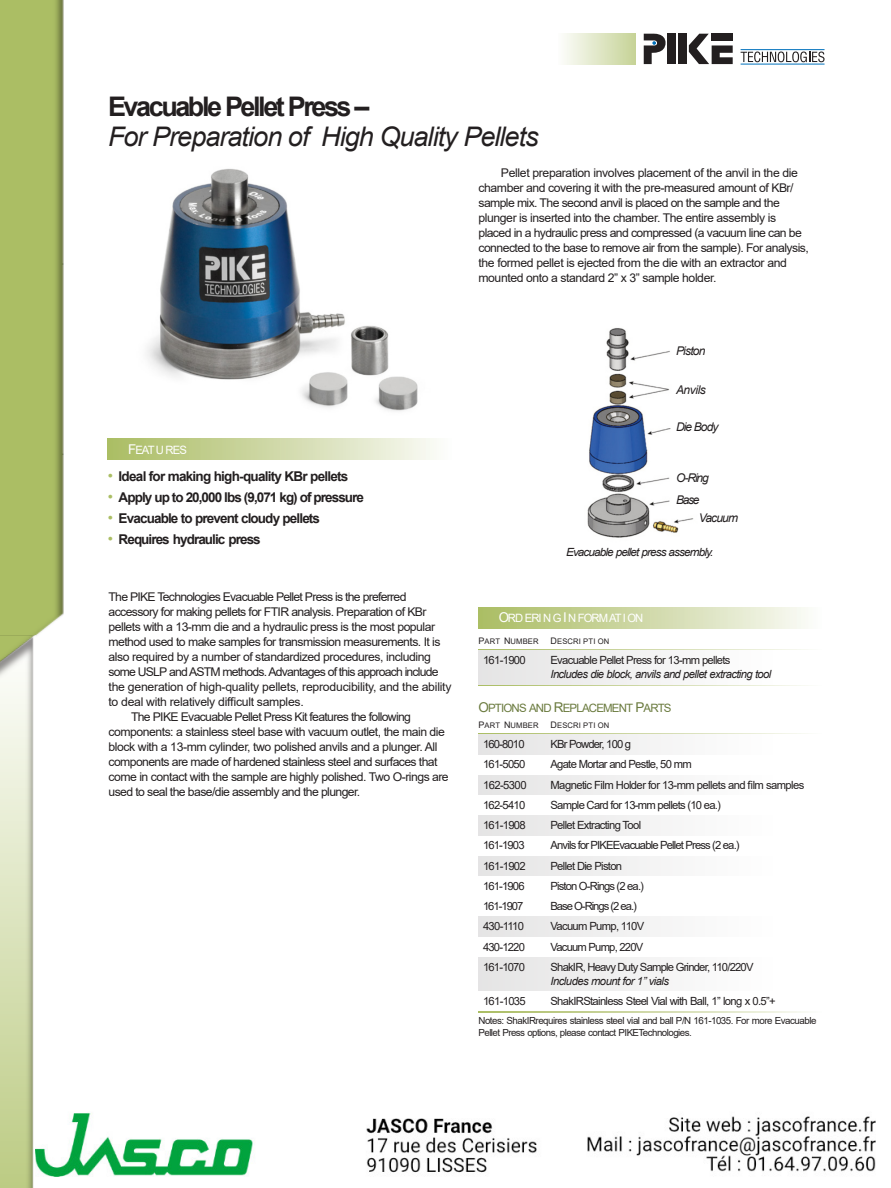
<style>
.page{position:relative;width:891px;height:1188px;background:#fff}
.page>*{position:absolute;margin:0;border:0;box-sizing:border-box;transform-origin:0 0}
.t1{font:italic 27px "Arial";letter-spacing:-.035em;color:#231f20}
.t2{font:700 27px "Arial";letter-spacing:-.09em;color:#231f20}
.t3{font:700 13.5px "Arial";letter-spacing:-.065em;color:#231f20}
.t4{font:12px/15px "Arial";letter-spacing:-.04em;color:#231f20}
.t5{font:12px "Arial";letter-spacing:-.02em;color:#231f20}
.t6{font:12px "Arial";letter-spacing:-.065em;color:#231f20}
.t7{font:12px "Arial";letter-spacing:-.06em;color:#231f20}
.t8{font:italic 12px "Arial";letter-spacing:-.07em;color:#231f20}
.t9{font:italic 12px/22.5px "Arial";letter-spacing:-.095em;color:#231f20}
.t10{font:11.55px "Arial";letter-spacing:-.08em;color:#fff}
.t11{font:11.55px "Arial";letter-spacing:-.07em;color:#6b7b3f}
.t12{font:11.25px "Arial";letter-spacing:-.065em;color:#231f20}
.t13{font:italic 11.25px "Arial";letter-spacing:-.055em;color:#231f20}
.t14{font:italic 11.25px "Arial";letter-spacing:-.075em;color:#231f20;scale:1.04 1}
.t15{font:11.25px "Arial";letter-spacing:-.09em;color:#231f20}
.t16{font:9.75px/12px "Arial";letter-spacing:-.05em;color:#231f20}
.t17{font:7.65px "Arial";letter-spacing:.015em;color:#231f20}
.s1{font-size:13.5px}
.s2{font-weight:400;font-style:italic;font-size:15px;color:#abbe64}
.s3{font-size:9px}
</style>
<div class="page">
<div style="left:668px;top:34px;width:8px;height:30px;background:#231f20"></div>
<div style="left:678px;top:34px;width:9px;height:30px;background:#231f20"></div>
<svg style="left:689px;top:34px;width:44px;height:30px"></svg>
<svg style="left:644px;top:33px;width:22px;height:31px"></svg>
<hr style="left:741px;top:64px;width:84px;height:1px;background:#0071bc">
<svg style="left:741px;top:52px;width:84px;height:10px"></svg>
<hr style="left:741px;top:49px;width:84px;height:1px;background:#0071bc">
<img style="left:0;top:0;width:63px;height:636px">
<img style="left:0;top:636px;width:36px;height:552px">
<img style="left:107px;top:169px;width:329px;height:282px">
<div style="left:108px;top:439px;width:343px;height:21px;background:linear-gradient(to right,#a9bb61,#fbfbf8)"></div>
<div style="left:478px;top:607px;width:344px;height:21px;background:linear-gradient(to right,#a9bb61,#fbfbf8)"></div>
<svg style="left:478px;top:650px;width:183px;height:1px"></svg>
<div style="left:478px;top:651px;width:344px;height:19px;background:linear-gradient(to right,#e5e5e5,#fff)"></div>
<div style="left:478px;top:669px;width:344px;height:16px;background:linear-gradient(to right,#e5e5e5,#fff)"></div>
<svg style="left:478px;top:685px;width:328px;height:1px"></svg>
<svg style="left:478px;top:734px;width:183px;height:1px"></svg>
<div style="left:478px;top:735px;width:344px;height:19px;background:linear-gradient(to right,#e5e5e5,#fff)"></div>
<div style="left:478px;top:775px;width:344px;height:20px;background:linear-gradient(to right,#e5e5e5,#fff)"></div>
<div style="left:478px;top:816px;width:344px;height:19px;background:linear-gradient(to right,#e5e5e5,#fff)"></div>
<div style="left:478px;top:856px;width:344px;height:20px;background:linear-gradient(to right,#e5e5e5,#fff)"></div>
<div style="left:478px;top:917px;width:344px;height:19px;background:linear-gradient(to right,#e5e5e5,#fff)"></div>
<div style="left:478px;top:957px;width:344px;height:20px;background:linear-gradient(to right,#e5e5e5,#fff)"></div>
<div style="left:478px;top:974px;width:344px;height:17px;background:linear-gradient(to right,#e5e5e5,#fff)"></div>
<svg style="left:478px;top:1012px;width:328px;height:1px"></svg>
<img style="left:587px;top:328px;width:107px;height:210px">
<img style="left:36px;top:1112px;width:839px;height:65px">
<h1 class="t2" style="left:108px;top:96px;width:263px">Evacuable Pellet Press –</h1>
<h1 class="t1" style="left:108px;top:126px;width:432px">For Preparation of High Quality Pellets</h1>
<p class="t10" style="left:128px;top:445px;width:60px"><span class="s1">F</span>EAT U RES</p>
<p class="t3" style="left:108px;top:471px;width:242px"><span class="s2">•</span> Ideal for making high-quality KBr pellets</p>
<p class="t3" style="left:108px;top:492px;width:258px"><span class="s2">•</span> Apply up to 20,000 lbs (9,071 kg) of pressure</p>
<p class="t3" style="left:108px;top:513px;width:214px"><span class="s2">•</span> Evacuable to prevent cloudy pellets</p>
<p class="t3" style="left:108px;top:534px;width:154px"><span class="s2">•</span> Requires hydraulic press</p>
<p class="t7" style="left:109px;top:592px;width:299px">The PIKE Technologies Evacuable Pellet Press is the preferred</p>
<p class="t4" style="left:109px;top:605px;width:320px">accessory for making pellets for FTIR analysis. Preparation of KBr</p>
<p class="t4" style="left:109px;top:620px;width:328px">pellets with a 13-mm die and a hydraulic press is the most popular</p>
<p class="t4" style="left:109px;top:635px;width:334px">method used to make samples for transmission measurements. It is</p>
<p class="t4" style="left:109px;top:650px;width:324px">also required by a number of standardized procedures, including</p>
<p class="t6" style="left:109px;top:667px;width:332px">some USLP and ASTM methods. Advantages of this approach include</p>
<p class="t5" style="left:109px;top:682px;width:345px">the generation of high-quality pellets, reproducibility, and the ability</p>
<p class="t4" style="left:109px;top:695px;width:197px">to deal with relatively difficult samples.</p>
<p class="t4" style="left:131px;top:710px;width:282px">The PIKE Evacuable Pellet Press Kit features the following</p>
<p class="t4" style="left:109px;top:725px;width:338px">components: a stainless steel base with vacuum outlet, the main die</p>
<p class="t4" style="left:109px;top:740px;width:330px">block with a 13-mm cylinder, two polished anvils and a plunger. All</p>
<p class="t4" style="left:109px;top:755px;width:330px">components are made of hardened stainless steel and surfaces that</p>
<p class="t4" style="left:109px;top:770px;width:342px">come in contact with the sample are highly polished. Two O-rings are</p>
<p class="t4" style="left:109px;top:785px;width:253px">used to seal the base/die assembly and the plunger.</p>
<p class="t4" style="left:478px;top:166px;width:332px;text-indent:23px">Pellet preparation involves placement of the anvil in the die chamber and covering it with the pre-measured amount of KBr/ sample mix. The second anvil is placed on the sample and the plunger is inserted into the chamber. The entire assembly is placed in a hydraulic press and compressed (a vacuum line can be connected to the base to remove air from the sample). For analysis, the formed pellet is ejected from the die with an extractor and mounted onto a standard 2” x 3” sample holder.</p>
<p class="t8" style="left:676px;top:346px;width:31px">Piston</p>
<p class="t8" style="left:676px;top:385px;width:31px">Anvils</p>
<p class="t8" style="left:676px;top:423px;width:44px">Die Body</p>
<p class="t9" style="left:676px;top:467px;width:34px">O-Ring<br>Base</p>
<p class="t8" style="left:699px;top:513px;width:41px">Vacuum</p>
<p class="t14" style="left:566px;top:548px;width:143px">Evacuable pellet press assembly.</p>
<p class="t10" style="left:499px;top:614px;width:146px"><span class="s1">O</span>RDERI NG <span class="s1">I</span>N FORMATION</p>
<p class="t17" style="left:478px;top:638px;width:62px"><span class="s3">P</span>ART <span class="s3">N</span>UMBER</p>
<p class="t17" style="left:550px;top:638px;width:60px"><span class="s3">D</span>ESCRI PTI ON</p>
<p class="t12" style="left:483px;top:656px;width:44px">161-1900</p>
<p class="t12" style="left:551px;top:656px;width:182px">Evacuable Pellet Press for 13-mm pellets</p>
<p class="t13" style="left:550px;top:670px;width:222px">Includes die block, anvils and pellet extracting tool</p>
<p class="t11" style="left:478px;top:704px;width:195px"><span class="s1">O</span>PTIONS AND <span class="s1">R</span>EPLACEMENT <span class="s1">P</span>ARTS</p>
<p class="t17" style="left:478px;top:722px;width:62px"><span class="s3">P</span>ART <span class="s3">N</span>UMBER</p>
<p class="t17" style="left:550px;top:722px;width:60px"><span class="s3">D</span>ESCRI PTI ON</p>
<p class="t12" style="left:483px;top:740px;width:43px">160-8010</p>
<p class="t12" style="left:551px;top:740px;width:82px">KBr Powder, 100 g</p>
<p class="t12" style="left:483px;top:760px;width:44px">161-5050</p>
<p class="t12" style="left:551px;top:760px;width:143px">Agate Mortar and Pestle, 50 mm</p>
<p class="t12" style="left:483px;top:781px;width:45px">162-5300</p>
<p class="t12" style="left:551px;top:781px;width:256px">Magnetic Film Holder for 13-mm pellets and film samples</p>
<p class="t12" style="left:483px;top:801px;width:44px">162-5410</p>
<p class="t12" style="left:551px;top:801px;width:172px">Sample Card for 13-mm pellets (10 ea.)</p>
<p class="t12" style="left:483px;top:821px;width:44px">161-1908</p>
<p class="t12" style="left:551px;top:821px;width:92px">Pellet Extracting Tool</p>
<p class="t12" style="left:483px;top:841px;width:43px">161-1903</p>
<p class="t12" style="left:551px;top:841px;width:191px">Anvils for PIKEEvacuable Pellet Press (2 ea.)</p>
<p class="t12" style="left:483px;top:862px;width:44px">161-1902</p>
<p class="t12" style="left:551px;top:862px;width:73px">Pellet Die Piston</p>
<p class="t12" style="left:483px;top:882px;width:43px">161-1906</p>
<p class="t12" style="left:551px;top:882px;width:95px">Piston O-Rings (2 ea.)</p>
<p class="t12" style="left:483px;top:902px;width:42px">161-1907</p>
<p class="t15" style="left:551px;top:902px;width:88px">Base O-Rings (2 ea.)</p>
<p class="t12" style="left:483px;top:922px;width:43px">430-1110</p>
<p class="t12" style="left:551px;top:922px;width:95px">Vacuum Pump, 110V</p>
<p class="t12" style="left:483px;top:943px;width:44px">430-1220</p>
<p class="t12" style="left:551px;top:943px;width:94px">Vacuum Pump, 220V</p>
<p class="t12" style="left:483px;top:963px;width:44px">161-1070</p>
<p class="t12" style="left:551px;top:963px;width:205px">ShakIR, Heavy Duty Sample Grinder, 110/220V</p>
<p class="t13" style="left:550px;top:977px;width:120px">Includes mount for 1” vials</p>
<p class="t12" style="left:483px;top:997px;width:44px">161-1035</p>
<p class="t12" style="left:551px;top:997px;width:227px">ShakIRStainless Steel Vial with Ball, 1” long x 0.5”+</p>
<p class="t16" style="left:478px;top:1015px;width:339px">Notes: ShakIRrequires stainless steel vial and ball P/N 161-1035. For more Evacuable<br>Pellet Press options, please contact PIKETechnologies.</p>
</div>
